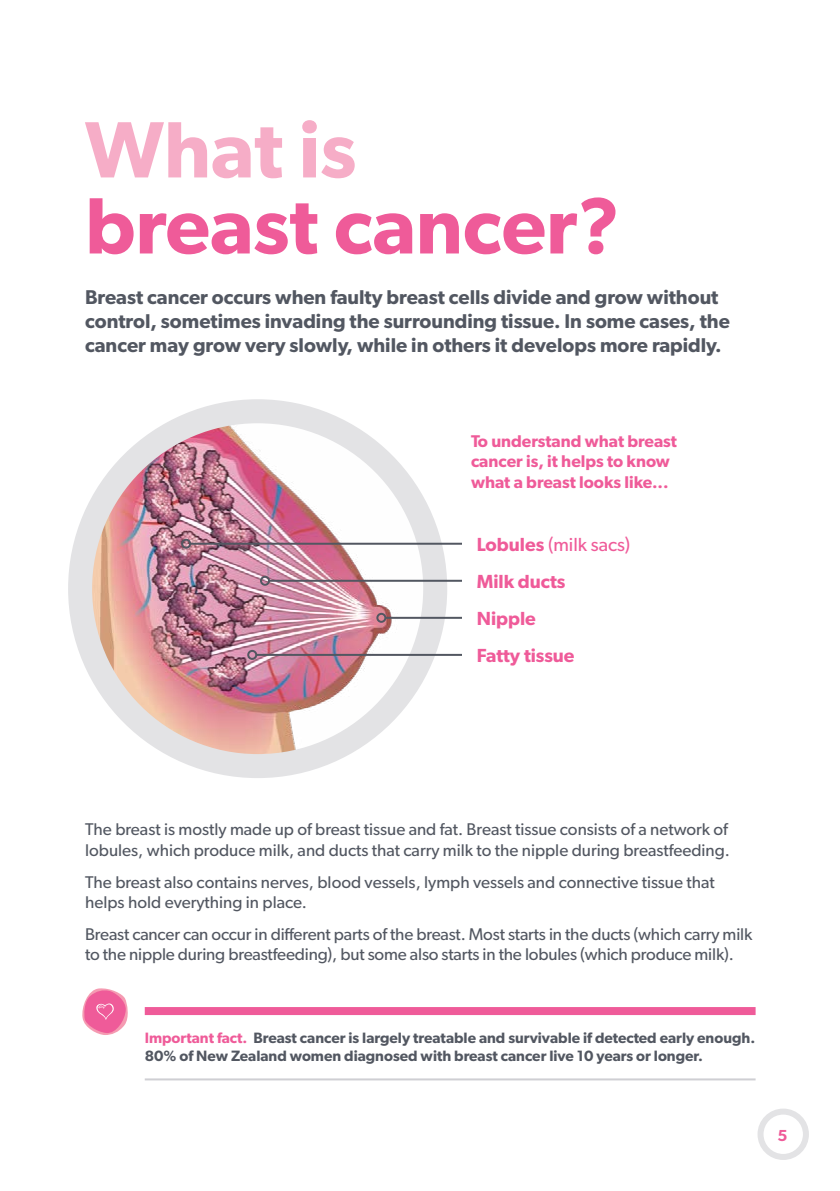
<style>
.page{position:relative;width:840px;height:1191px;background:#fff}
.page>*{position:absolute;margin:0;border:0;box-sizing:border-box;transform-origin:0 0}
.t1{font:600 80px "Gibson";color:#ef5b99}
.t2{font:600 80px "Gibson";color:#f6adc7}
.t3{font:600 20px/24px "Gibson";color:#525761}
.t4{font:600 19px/37px "Gibson";color:#ef5b99}
.t5{font:17px/20.4px "Gibson";color:#525761}
.t6{font:600 17px/20.4px "Gibson";color:#ef5b99}
.t7{font:600 16px "Gibson";color:#ef5b99}
.t8{font:600 15px/18px "Gibson";color:#525761}
.s1{font-weight:400}
.s2{color:#ef5b99}
</style>
<div class="page">
<img style="left:80px;top:411px;width:355px;height:355px;border-radius:177px">
<div style="left:68px;top:399px;width:379px;height:379px;border:24px solid #e3e3e5;border-radius:50%"></div>
<hr style="left:256px;top:654px;width:205px;height:2px;background:#525761">
<div style="left:247px;top:650px;width:10px;height:10px;border:2px solid #525761;border-radius:50%"></div>
<hr style="left:190px;top:543px;width:271px;height:2px;background:#525761">
<div style="left:181px;top:539px;width:10px;height:10px;border:2px solid #525761;border-radius:50%"></div>
<hr style="left:269px;top:580px;width:192px;height:2px;background:#525761">
<div style="left:260px;top:576px;width:10px;height:10px;border:2px solid #525761;border-radius:50%"></div>
<hr style="left:385px;top:617px;width:76px;height:2px;background:#525761">
<div style="left:376px;top:613px;width:10px;height:10px;border:2px solid #525761;border-radius:50%"></div>
<div style="left:145px;top:1007px;width:610px;height:8px;background:#ef5b99"></div>
<hr style="left:145px;top:1078px;width:610px;height:2px;background:#cfcfd3">
<svg style="left:82px;top:988px;width:46px;height:47px"></svg>
<div style="left:757px;top:1108px;width:51px;height:52px;border:6px solid #e3e3e5;border-radius:50%"></div>
<h1 class="t2" style="left:85px;top:102px;width:273px">What is</h1>
<h1 class="t1" style="left:85px;top:178px;width:536px">breast cancer?</h1>
<p class="t3" style="left:85px;top:284px;width:646px">Breast cancer occurs when faulty breast cells divide and grow without control, sometimes invading the surrounding tissue. In some cases, the cancer may grow very slowly, while in others it develops more rapidly.</p>
<p class="t6" style="left:471px;top:430px;width:207px">To understand what breast cancer is, it helps to know what a breast looks like...</p>
<p class="t4" style="left:476px;top:526px;width:155px">Lobules <span class="s1">(milk sacs)<br></span>Milk ducts<br>Nipple</p>
<p class="t4" style="left:476px;top:637px;width:99px">Fatty tissue</p>
<p class="t5" style="left:85px;top:819px;width:646px">The breast is mostly made up of breast tissue and fat. Breast tissue consists of a network of lobules, which produce milk, and ducts that carry milk to the nipple during breastfeeding.</p>
<p class="t5" style="left:85px;top:871px;width:630px">The breast also contains nerves, blood vessels, lymph vessels and connective tissue that helps hold everything in place.</p>
<p class="t5" style="left:85px;top:923px;width:668px">Breast cancer can occur in different parts of the breast. Most starts in the ducts (which carry milk to the nipple during breastfeeding), but some also starts in the lobules (which produce milk).</p>
<p class="t8" style="left:145px;top:1029px;width:611px"><span class="s2">Important fact.</span> Breast cancer is largely treatable and survivable if detected early enough.<br>80% of New Zealand women diagnosed with breast cancer live 10 years or longer.</p>
<p class="t7" style="left:777px;top:1125px;width:12px">5</p>
</div>
